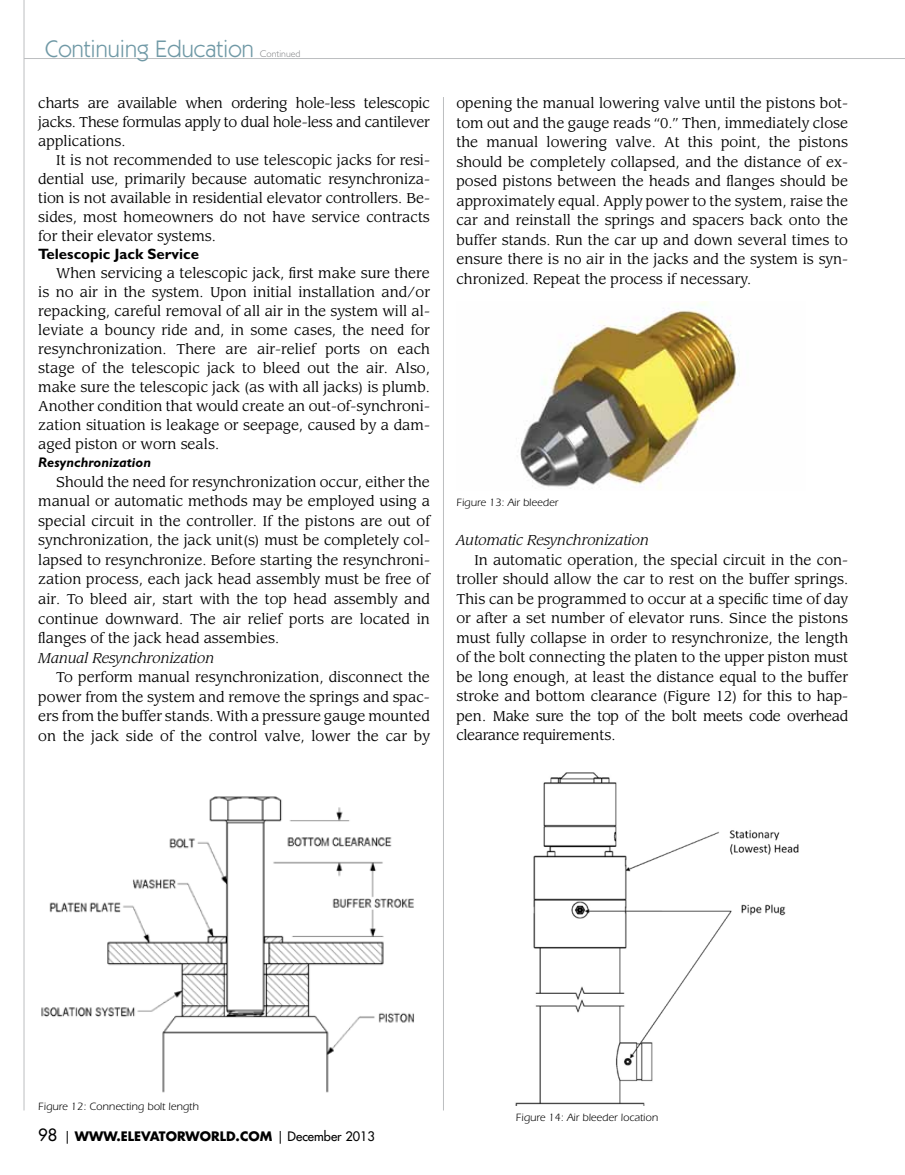
<style>
.page{position:relative;width:905px;height:1175px;background:#fff}
.page>*{position:absolute;margin:0;border:0;box-sizing:border-box;transform-origin:0 0}
.t1{font:24px "ITC Kabel Std";color:#7099a6}
.t2{font:700 15px "Gentle Sans";color:#000}
.t3{font:13.95px/19.5px "Leawood Std";color:#000;text-align:justify}
.t4{font:italic 13.95px "Leawood Std";color:#000}
.t5{font:italic 700 13.95px "Gentle Sans";color:#000}
.t6{font:700 12.75px "Futura Std";color:#000}
.t7{font:10.95px "ITC Eras Std";color:#000}
.t8{font:300 9.75px "Gentle Sans";color:#808285}
.s1{font-weight:500;font-size:16.5px}
.s2{font-weight:400}
.s3{font-weight:500}
</style>
<div class="page">
<hr style="left:443px;top:97px;width:1px;height:1013px;background:#bcbec0">
<hr style="left:24px;top:0;width:1px;height:1110px;background:#bcbec0">
<hr style="left:24px;top:58px;width:880px;height:1px;background:#bcbec0">
<img style="left:515px;top:772px;width:284px;height:333px">
<img style="left:41px;top:796px;width:373px;height:297px">
<img style="left:520px;top:301px;width:220px;height:188px">
<h1 class="t1" style="left:45px;top:35px;width:210px">Continuing Education</h1>
<p class="t8" style="left:260px;top:48px;width:42px">Continued</p>
<p class="t3" style="left:38px;top:94px;width:393px;line-height:18.9px">charts are available when ordering hole-less telescopic jacks. These formulas apply to dual hole-less and cantilever applications.</p>
<p class="t3" style="left:38px;top:151px;width:393px;line-height:18.9px;text-indent:18px">It is not recommended to use telescopic jacks for resi&shy;dential use, primarily because automatic resynchroniza&shy;tion is not available in residential elevator controllers. Be&shy;sides, most homeowners do not have service contracts for their elevator systems.</p>
<p class="t2" style="left:38px;top:246px;width:162px">Telescopic Jack Service</p>
<p class="t3" style="left:38px;top:264px;width:393px;line-height:18.9px;text-indent:18px">When servicing a telescopic jack, first make sure there is no air in the system. Upon initial installation and/or repacking, careful removal of all air in the system will al&shy;leviate a bouncy ride and, in some cases, the need for resynchronization. There are air-relief ports on each stage of the telescopic jack to bleed out the air. Also, make sure the telescopic jack (as with all jacks) is plumb.<br>Another condition that would create an out-of-synchroni&shy;zation situation is leakage or seepage, caused by a dam&shy;aged piston or worn seals.</p>
<p class="t5" style="left:38px;top:454px;width:114px">Resynchronization</p>
<p class="t3" style="left:38px;top:472px;width:393px;text-indent:18px">Should the need for resynchronization occur, either the manual or automatic methods may be employed using a special circuit in the controller. If the pistons are out of synchronization, the jack unit(s) must be completely col&shy;lapsed to resynchronize. Before starting the resynchroni&shy;zation process, each jack head assembly must be free of air. To bleed air, start with the top head assembly and continue downward. The air relief ports are located in flanges of the jack head assembies.</p>
<p class="t4" style="left:38px;top:649px;width:177px">Manual Resynchronization</p>
<p class="t3" style="left:38px;top:667px;width:393px;text-indent:18px">To perform manual resynchronization, disconnect the power from the system and remove the springs and spac&shy;ers from the buffer stands. With a pressure gauge mounted on the jack side of the control valve, lower the car by</p>
<p class="t3" style="left:456px;top:94px;width:393px">opening the manual lowering valve until the pistons bot&shy;tom out and the gauge reads “0.” Then, immediately close the manual lowering valve. At this point, the pistons should be completely collapsed, and the distance of ex&shy;posed pistons between the heads and flanges should be approximately equal. Apply power to the system, raise the car and reinstall the springs and spacers back onto the buffer stands. Run the car up and down several times to ensure there is no air in the jacks and the system is syn&shy;chronized. Repeat the process if necessary.</p>
<p class="t7" style="left:456px;top:496px;width:103px">Figure 13: Air bleeder</p>
<p class="t4" style="left:456px;top:531px;width:194px">Automatic Resynchronization</p>
<p class="t3" style="left:456px;top:550px;width:393px;text-indent:18px">In automatic operation, the special circuit in the con&shy;troller should allow the car to rest on the buffer springs.<br>This can be programmed to occur at a specific time of day or after a set number of elevator runs. Since the pistons must fully collapse in order to resynchronize, the length of the bolt connecting the platen to the upper piston must be long enough, at least the distance equal to the buffer stroke and bottom clearance (Figure 12) for this to hap&shy;pen. Make sure the top of the bolt meets code overhead clearance requirements.</p>
<p class="t7" style="left:38px;top:1099px;width:162px">Figure 12: Connecting bolt length</p>
<p class="t6" style="left:38px;top:1128px;width:338px"><span class="s1">98</span> <span class="s2">|</span> WWW.ELEVATORWORLD.COM <span class="s2">|</span> <span class="s3">December 2013</span></p>
<p class="t7" style="left:516px;top:1111px;width:144px">Figure 14: Air bleeder location</p>
</div>
